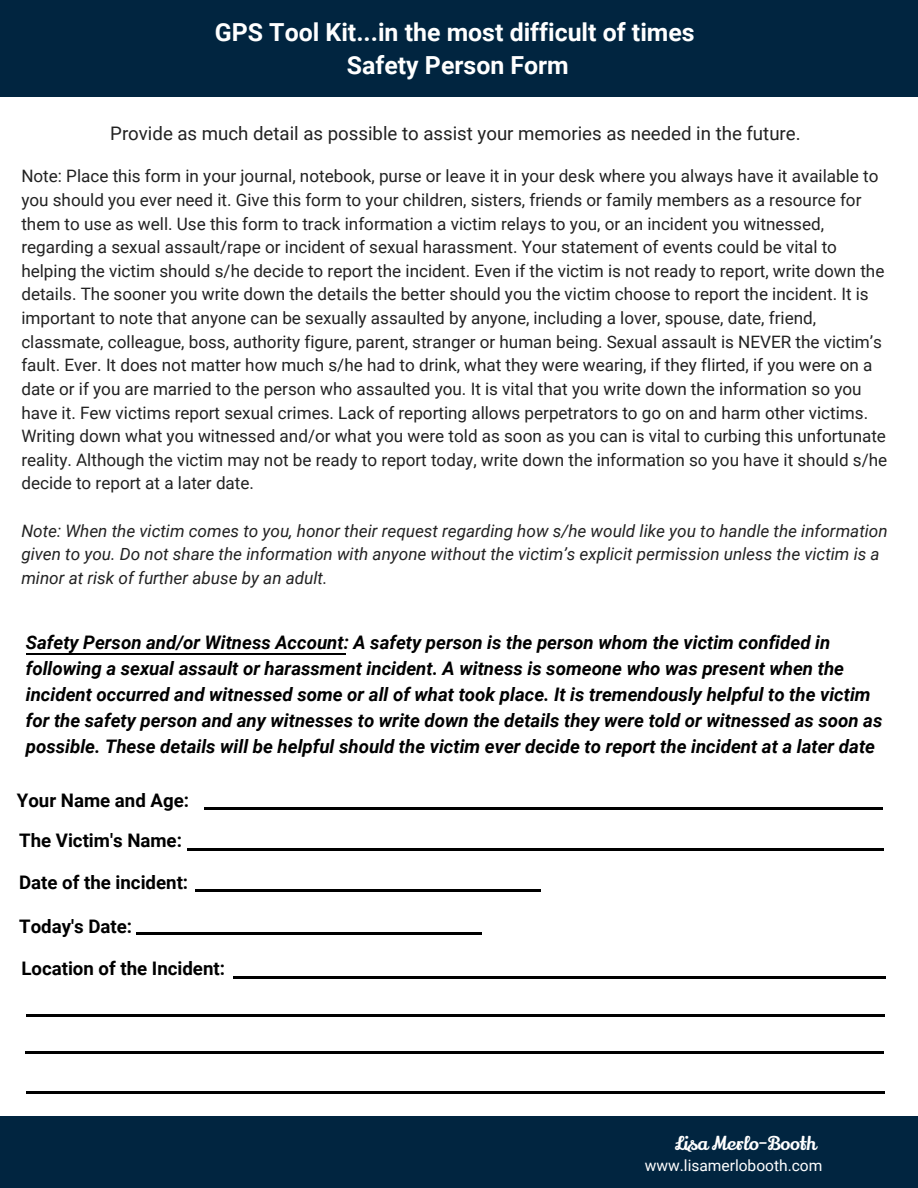
<style>
.page{position:relative;width:918px;height:1188px;background:#fff}
.page>*{position:absolute;margin:0;border:0;box-sizing:border-box;transform-origin:0 0}
.t1{font:700 24.9px/33.8px "Roboto";color:#fff;text-align:center}
.t2{font:italic 700 18.75px/25.8px "Roboto";color:#000}
.t3{font:700 18.75px "Roboto";color:#000}
.t4{font:18.75px "Roboto";color:#222}
.t5{font:18.75px "Lily Script One";color:#fff}
.t6{font:17.1px/23.7px "Roboto";color:#222}
.t7{font:italic 17.1px/23.7px "Roboto";color:#222}
.t8{font:15.6px "Roboto";color:#fff}
</style>
<div class="page">
<div style="left:0;top:0;width:918px;height:97px;background:#012540"></div>
<svg style="left:195px;top:890px;width:11px;height:2px"></svg>
<hr style="left:206px;top:890px;width:80px;height:2px;background:#000">
<hr style="left:286px;top:890px;width:80px;height:2px;background:#000">
<hr style="left:366px;top:890px;width:80px;height:2px;background:#000">
<hr style="left:446px;top:890px;width:80px;height:2px;background:#000">
<svg style="left:526px;top:890px;width:15px;height:2px"></svg>
<svg style="left:27px;top:1015px;width:11px;height:2px"></svg>
<svg style="left:873px;top:1015px;width:12px;height:2px"></svg>
<hr style="left:38px;top:1015px;width:80px;height:2px;background:#000">
<hr style="left:118px;top:1015px;width:80px;height:2px;background:#000">
<hr style="left:197px;top:1015px;width:80px;height:2px;background:#000">
<hr style="left:277px;top:1015px;width:80px;height:2px;background:#000">
<hr style="left:357px;top:1015px;width:80px;height:2px;background:#000">
<hr style="left:437px;top:1015px;width:80px;height:2px;background:#000">
<hr style="left:517px;top:1015px;width:80px;height:2px;background:#000">
<hr style="left:596px;top:1015px;width:80px;height:2px;background:#000">
<hr style="left:676px;top:1015px;width:80px;height:2px;background:#000">
<hr style="left:756px;top:1015px;width:80px;height:2px;background:#000">
<hr style="left:836px;top:1015px;width:37px;height:2px;background:#000">
<div style="left:0;top:1116px;width:918px;height:72px;background:#012540"></div>
<svg style="left:233px;top:977px;width:12px;height:2px"></svg>
<svg style="left:875px;top:977px;width:11px;height:2px"></svg>
<hr style="left:245px;top:977px;width:80px;height:2px;background:#000">
<hr style="left:324px;top:977px;width:80px;height:2px;background:#000">
<hr style="left:404px;top:977px;width:80px;height:2px;background:#000">
<hr style="left:484px;top:977px;width:80px;height:2px;background:#000">
<hr style="left:564px;top:977px;width:80px;height:2px;background:#000">
<hr style="left:643px;top:977px;width:80px;height:2px;background:#000">
<hr style="left:723px;top:977px;width:80px;height:2px;background:#000">
<hr style="left:803px;top:977px;width:72px;height:2px;background:#000">
<svg style="left:204px;top:808px;width:12px;height:2px"></svg>
<hr style="left:216px;top:808px;width:80px;height:2px;background:#000">
<hr style="left:295px;top:808px;width:80px;height:2px;background:#000">
<hr style="left:375px;top:808px;width:80px;height:2px;background:#000">
<hr style="left:455px;top:808px;width:80px;height:2px;background:#000">
<hr style="left:535px;top:808px;width:80px;height:2px;background:#000">
<hr style="left:614px;top:808px;width:80px;height:2px;background:#000">
<hr style="left:694px;top:808px;width:80px;height:2px;background:#000">
<hr style="left:774px;top:808px;width:80px;height:2px;background:#000">
<svg style="left:854px;top:808px;width:28px;height:2px"></svg>
<hr style="left:32px;top:653px;width:43px;height:1px;background:#000">
<hr style="left:75px;top:653px;width:42px;height:1px;background:#000">
<hr style="left:117px;top:653px;width:43px;height:1px;background:#000">
<hr style="left:160px;top:653px;width:42px;height:1px;background:#000">
<hr style="left:202px;top:653px;width:42px;height:1px;background:#000">
<hr style="left:244px;top:653px;width:43px;height:1px;background:#000">
<hr style="left:287px;top:653px;width:42px;height:1px;background:#000">
<svg style="left:329px;top:653px;width:17px;height:1px"></svg>
<svg style="left:137px;top:933px;width:11px;height:2px"></svg>
<hr style="left:148px;top:933px;width:80px;height:2px;background:#000">
<hr style="left:228px;top:933px;width:80px;height:2px;background:#000">
<hr style="left:307px;top:933px;width:80px;height:2px;background:#000">
<hr style="left:387px;top:933px;width:80px;height:2px;background:#000">
<svg style="left:467px;top:933px;width:15px;height:2px"></svg>
<svg style="left:187px;top:848px;width:12px;height:2px"></svg>
<svg style="left:872px;top:848px;width:12px;height:2px"></svg>
<hr style="left:199px;top:848px;width:80px;height:2px;background:#000">
<hr style="left:278px;top:848px;width:80px;height:2px;background:#000">
<hr style="left:358px;top:848px;width:80px;height:2px;background:#000">
<hr style="left:438px;top:848px;width:80px;height:2px;background:#000">
<hr style="left:518px;top:848px;width:80px;height:2px;background:#000">
<hr style="left:598px;top:848px;width:80px;height:2px;background:#000">
<hr style="left:677px;top:848px;width:80px;height:2px;background:#000">
<hr style="left:757px;top:848px;width:80px;height:2px;background:#000">
<hr style="left:837px;top:848px;width:35px;height:2px;background:#000">
<svg style="left:26px;top:1052px;width:11px;height:2px"></svg>
<svg style="left:872px;top:1052px;width:11px;height:2px"></svg>
<hr style="left:37px;top:1052px;width:80px;height:2px;background:#000">
<hr style="left:117px;top:1052px;width:80px;height:2px;background:#000">
<hr style="left:196px;top:1052px;width:80px;height:2px;background:#000">
<hr style="left:276px;top:1052px;width:80px;height:2px;background:#000">
<hr style="left:356px;top:1052px;width:80px;height:2px;background:#000">
<hr style="left:436px;top:1052px;width:80px;height:2px;background:#000">
<hr style="left:515px;top:1052px;width:80px;height:2px;background:#000">
<hr style="left:595px;top:1052px;width:80px;height:2px;background:#000">
<hr style="left:675px;top:1052px;width:80px;height:2px;background:#000">
<hr style="left:755px;top:1052px;width:80px;height:2px;background:#000">
<hr style="left:835px;top:1052px;width:37px;height:2px;background:#000">
<svg style="left:27px;top:1091px;width:11px;height:2px"></svg>
<svg style="left:873px;top:1091px;width:12px;height:2px"></svg>
<hr style="left:38px;top:1091px;width:80px;height:2px;background:#000">
<hr style="left:118px;top:1091px;width:80px;height:2px;background:#000">
<hr style="left:197px;top:1091px;width:80px;height:2px;background:#000">
<hr style="left:277px;top:1091px;width:80px;height:2px;background:#000">
<hr style="left:357px;top:1091px;width:80px;height:2px;background:#000">
<hr style="left:437px;top:1091px;width:80px;height:2px;background:#000">
<hr style="left:517px;top:1091px;width:80px;height:2px;background:#000">
<hr style="left:596px;top:1091px;width:80px;height:2px;background:#000">
<hr style="left:676px;top:1091px;width:80px;height:2px;background:#000">
<hr style="left:756px;top:1091px;width:80px;height:2px;background:#000">
<hr style="left:836px;top:1091px;width:37px;height:2px;background:#000">
<h1 class="t1" style="left:215px;top:15px;width:481px">GPS Tool Kit...in the most difficult of times<br>Safety Person Form</h1>
<p class="t4" style="left:110px;top:122px;width:692px">Provide as much detail as possible to assist your memories as needed in the future.</p>
<p class="t6" style="left:21px;top:165px;width:867px">Note: Place this form in your journal, notebook, purse or leave it in your desk where you always have it available to you should you ever need it. Give this form to your children, sisters, friends or family members as a resource for them to use as well. Use this form to track information a victim relays to you, or an incident you witnessed, regarding a sexual assault/rape or incident of sexual harassment. Your statement of events could be vital to helping the victim should s/he decide to report the incident. Even if the victim is not ready to report, write down the details. The sooner you write down the details the better should you the victim choose to report the incident. It is important to note that anyone can be sexually assaulted by anyone, including a lover, spouse, date, friend, classmate, colleague, boss, authority figure, parent, stranger or human being. Sexual assault is NEVER the victim’s fault. Ever. It does not matter how much s/he had to drink, what they were wearing, if they flirted, if you were on a date or if you are married to the person who assaulted you. It is vital that you write down the information so you have it. Few victims report sexual crimes. Lack of reporting allows perpetrators to go on and harm other victims.<br>Writing down what you witnessed and/or what you were told as soon as you can is vital to curbing this unfortunate reality. Although the victim may not be ready to report today, write down the information so you have it should s/he decide to report at a later date.</p>
<p class="t7" style="left:21px;top:519px;width:868px">Note: When the victim comes to you, honor their request regarding how s/he would like you to handle the information given to you. Do not share the information with anyone without the victim’s explicit permission unless the victim is a minor at risk of further abuse by an adult.</p>
<p class="t2" style="left:26px;top:630px;width:858px">Safety Person and/or Witness Account: A safety person is the person whom the victim confided in following a sexual assault or harassment incident. A witness is someone who was present when the incident occurred and witnessed some or all of what took place. It is tremendously helpful to the victim for the safety person and any witnesses to write down the details they were told or witnessed as soon as possible. These details will be helpful should the victim ever decide to report the incident at a later date</p>
<p class="t3" style="left:17px;top:789px;width:174px">Your Name and Age:</p>
<p class="t3" style="left:19px;top:830px;width:164px">The Victim's Name:</p>
<p class="t3" style="left:19px;top:871px;width:171px">Date of the incident:</p>
<p class="t3" style="left:19px;top:915px;width:115px">Today's Date:</p>
<p class="t3" style="left:21px;top:958px;width:205px">Location of the Incident:</p>
<p class="t5" style="left:675px;top:1131px;width:142px">Lisa Merlo-Booth</p>
<p class="t8" style="left:645px;top:1157px;width:179px">www.lisamerlobooth.com</p>
</div>
